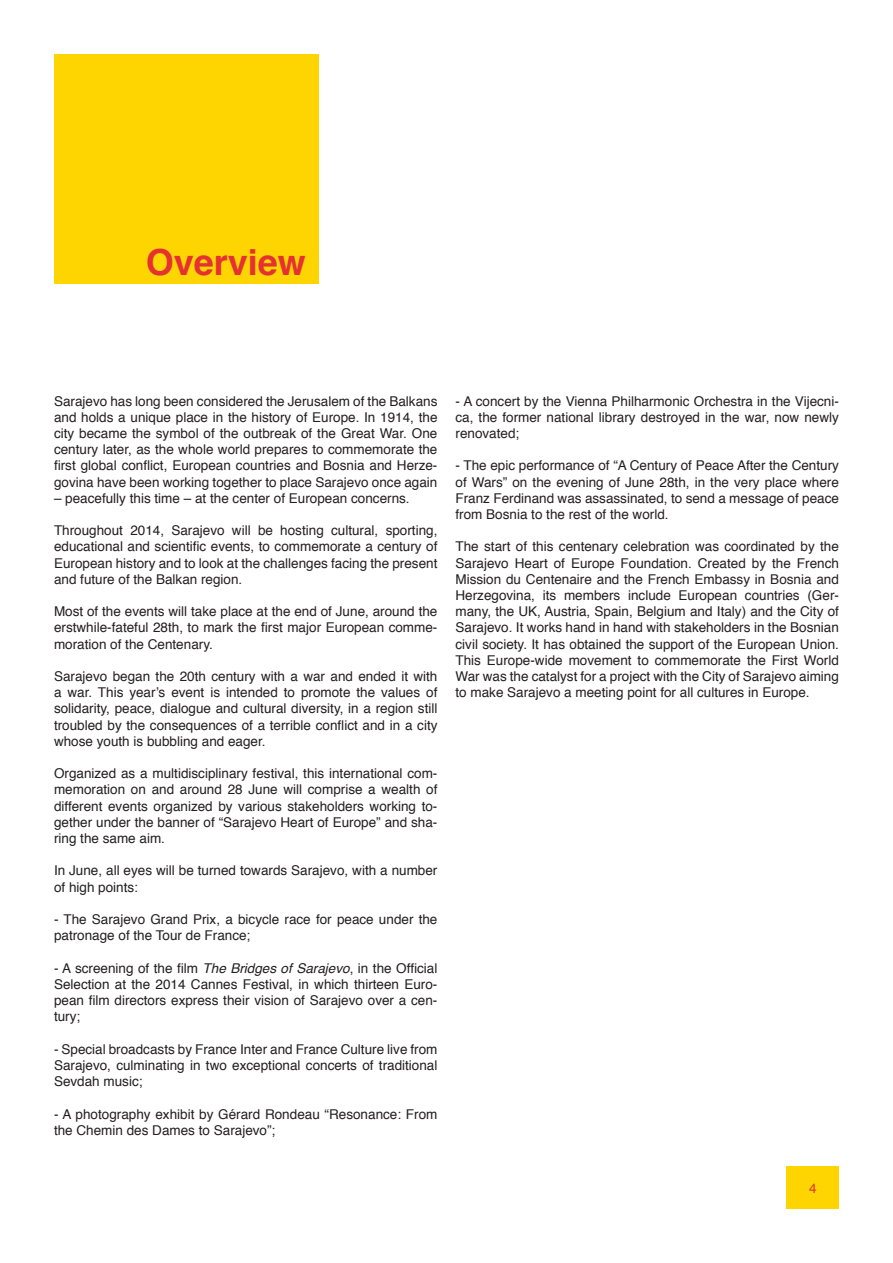
<style>
.page{position:relative;width:893px;height:1263px;background:#fff}
.page>*{position:absolute;margin:0;border:0;box-sizing:border-box;transform-origin:0 0}
.t1{font:700 36px "Helvetica";color:#e53132}
.t2{font:13.5px/16.2px "Helvetica";color:#231f20;text-align:justify}
.t3{font:13.5px "Helvetica";color:#e53132}
.s1{font-style:italic}
</style>
<div class="page">
<div style="left:54px;top:54px;width:265px;height:229px;background:#fed501"></div>
<div style="left:787px;top:1166px;width:52px;height:43px;background:#fed501"></div>
<p class="t1" style="left:146px;top:233px;width:162px">Overview</p>
<p class="t2" style="left:54px;top:393px;width:385px">Sarajevo has long been considered the Jerusalem of the Balkans and holds a unique place in the history of Europe. In 1914, the city became the symbol of the outbreak of the Great War. One century later, as the whole world prepares to commemorate the first global conflict, European countries and Bosnia and Herze&shy;govina have been working together to place Sarajevo once again</p>
<p class="t2" style="left:54px;top:490px;width:357px">– peacefully this time – at the center of European concerns.</p>
<p class="t2" style="left:54px;top:523px;width:385px">Throughout 2014, Sarajevo will be hosting cultural, sporting, educational and scientific events, to commemorate a century of European history and to look at the challenges facing the present and future of the Balkan region.</p>
<p class="t2" style="left:54px;top:604px;width:385px">Most of the events will take place at the end of June, around the erstwhile-fateful 28th, to mark the first major European comme&shy;moration of the Centenary.</p>
<p class="t2" style="left:54px;top:669px;width:385px">Sarajevo began the 20th century with a war and ended it with a war. This year’s event is intended to promote the values of solidarity, peace, dialogue and cultural diversity, in a region still troubled by the consequences of a terrible conflict and in a city whose youth is bubbling and eager.</p>
<p class="t2" style="left:54px;top:766px;width:385px">Organized as a multidisciplinary festival, this international com&shy;memoration on and around 28 June will comprise a wealth of different events organized by various stakeholders working to&shy;gether under the banner of “Sarajevo Heart of Europe” and sha&shy;ring the same aim.</p>
<p class="t2" style="left:54px;top:863px;width:385px">In June, all eyes will be turned towards Sarajevo, with a number of high points:</p>
<p class="t2" style="left:54px;top:912px;width:385px">- The Sarajevo Grand Prix, a bicycle race for peace under the patronage of the Tour de France;</p>
<p class="t2" style="left:54px;top:960px;width:385px">- A screening of the film <span class="s1">The Bridges of Sarajevo</span>, in the Official Selection at the 2014 Cannes Festival, in which thirteen Euro&shy;pean film directors express their vision of Sarajevo over a cen&shy;tury;</p>
<p class="t2" style="left:54px;top:1041px;width:385px">- Special broadcasts by France Inter and France Culture live from Sarajevo, culminating in two exceptional concerts of traditional Sevdah music;</p>
<p class="t2" style="left:54px;top:1106px;width:385px">- A photography exhibit by Gérard Rondeau “Resonance: From the Chemin des Dames to Sarajevo”;</p>
<p class="t2" style="left:455px;top:393px;width:385px">- A concert by the Vienna Philharmonic Orchestra in the Vijecni&shy;ca, the former national library destroyed in the war, now newly renovated;</p>
<p class="t2" style="left:455px;top:458px;width:385px">- The epic performance of “A Century of Peace After the Century of Wars” on the evening of June 28th, in the very place where Franz Ferdinand was assassinated, to send a message of peace from Bosnia to the rest of the world.</p>
<p class="t2" style="left:455px;top:539px;width:385px">The start of this centenary celebration was coordinated by the Sarajevo Heart of Europe Foundation. Created by the French Mission du Centenaire and the French Embassy in Bosnia and Herzegovina, its members include European countries (Ger&shy;many, the UK, Austria, Spain, Belgium and Italy) and the City of Sarajevo. It works hand in hand with stakeholders in the Bosnian civil society. It has obtained the support of the European Union.<br>This Europe-wide movement to commemorate the First World War was the catalyst for a project with the City of Sarajevo aiming to make Sarajevo a meeting point for all cultures in Europe.</p>
<p class="t3" style="left:809px;top:1177px;width:9px">4</p>
</div>
